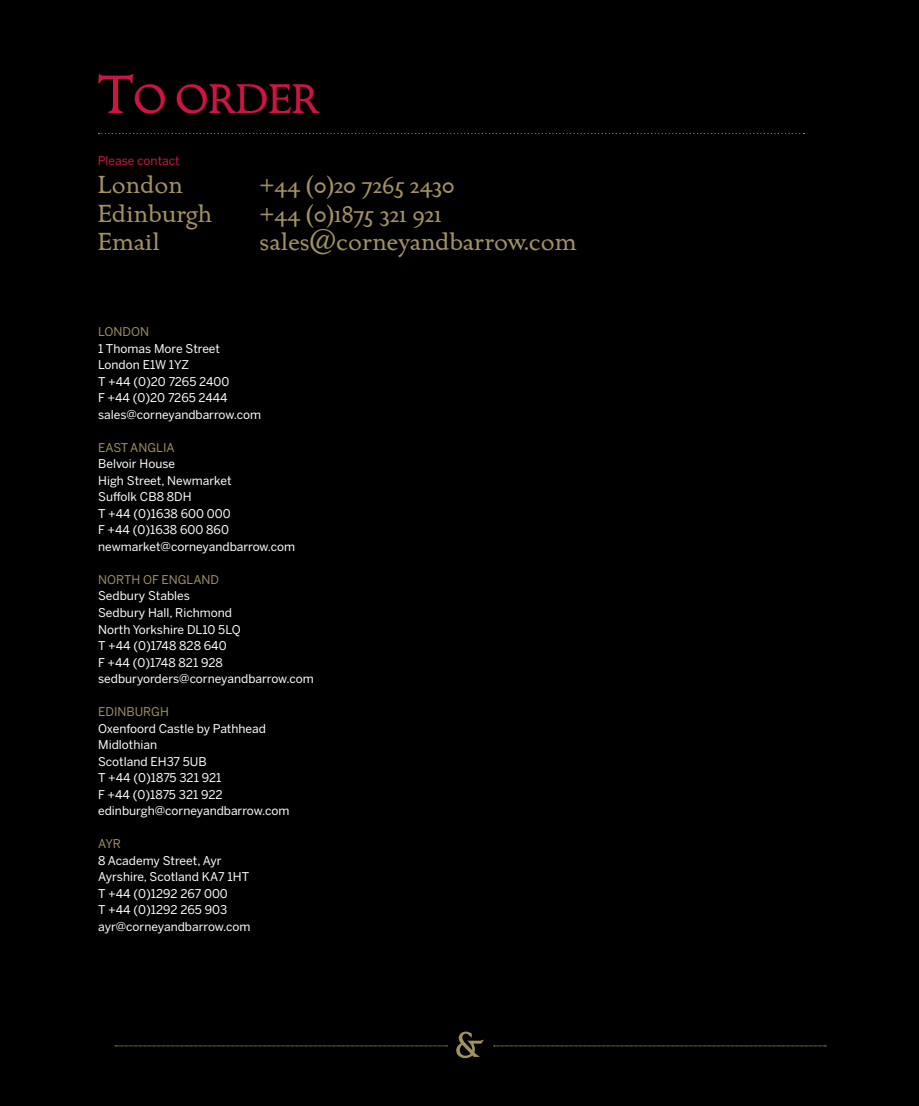
<style>
.page{position:relative;width:919px;height:1106px;background:#fff}
.page>*{position:absolute;margin:0;border:0;box-sizing:border-box;transform-origin:0 0}
.t1{font:42.75px "Golden Cockerel ITC";letter-spacing:-.01em;color:#cd1543}
.t2{font:25.5px "Golden Cockerel ITC";color:#a39161}
.t3{font:12px/16.5px "Benton Sans";color:#fff}
.t4{font:12px "Benton Sans";color:#a39161}
.t5{font:12px "Benton Sans";color:#cd1543}
.s1{font-size:56.25px}
</style>
<div class="page">
<div style="left:0;top:0;width:918px;height:1106px;background:#000"></div>
<svg style="left:98px;top:133px;width:706px;height:1px"></svg>
<svg style="left:456px;top:1031px;width:28px;height:27px"></svg>
<svg style="left:115px;top:1045px;width:332px;height:1px"></svg>
<svg style="left:493px;top:1045px;width:333px;height:1px"></svg>
<h1 class="t1" style="left:98px;top:74px;width:223px"><span class="s1">T</span>O ORDER</h1>
<p class="t5" style="left:98px;top:153px;width:83px">Please contact</p>
<h2 class="t2" style="left:98px;top:170px;width:87px">London</h2>
<h2 class="t2" style="left:260px;top:170px;width:196px">+44 (0)20 7265 2430</h2>
<h2 class="t2" style="left:98px;top:198px;width:116px">Edinburgh</h2>
<h2 class="t2" style="left:260px;top:198px;width:183px">+44 (0)1875 321 921</h2>
<h2 class="t2" style="left:98px;top:227px;width:63px">Email</h2>
<h2 class="t2" style="left:260px;top:227px;width:318px">sales@corneyandbarrow.com</h2>
<p class="t4" style="left:98px;top:325px;width:52px">LONDON</p>
<p class="t3" style="left:98px;top:340px;width:164px">1 Thomas More Street<br>London E1W 1YZ<br>T +44 (0)20 7265 2400<br>F +44 (0)20 7265 2444 sales@corneyandbarrow.com</p>
<p class="t4" style="left:98px;top:440px;width:78px">EAST ANGLIA</p>
<p class="t3" style="left:98px;top:455px;width:198px">Belvoir House<br>High Street, Newmarket<br>Suffolk CB8 8DH<br>T +44 (0)1638 600 000<br>F +44 (0)1638 600 860 newmarket@corneyandbarrow.com</p>
<p class="t4" style="left:98px;top:572px;width:122px">NORTH OF ENGLAND</p>
<p class="t3" style="left:98px;top:587px;width:217px">Sedbury Stables<br>Sedbury Hall, Richmond<br>North Yorkshire DL10 5LQ<br>T +44 (0)1748 828 640<br>F +44 (0)1748 821 928 sedburyorders@corneyandbarrow.com</p>
<p class="t4" style="left:98px;top:704px;width:72px">EDINBURGH</p>
<p class="t3" style="left:98px;top:719px;width:193px">Oxenfoord Castle by Pathhead<br>Midlothian<br>Scotland EH37 5UB<br>T +44 (0)1875 321 921<br>F +44 (0)1875 321 922 edinburgh@corneyandbarrow.com</p>
<p class="t4" style="left:98px;top:836px;width:24px">AYR</p>
<p class="t3" style="left:98px;top:851px;width:154px">8 Academy Street, Ayr<br>Ayrshire, Scotland KA7 1HT<br>T +44 (0)1292 267 000<br>T +44 (0)1292 265 903 ayr@corneyandbarrow.com</p>
</div>
